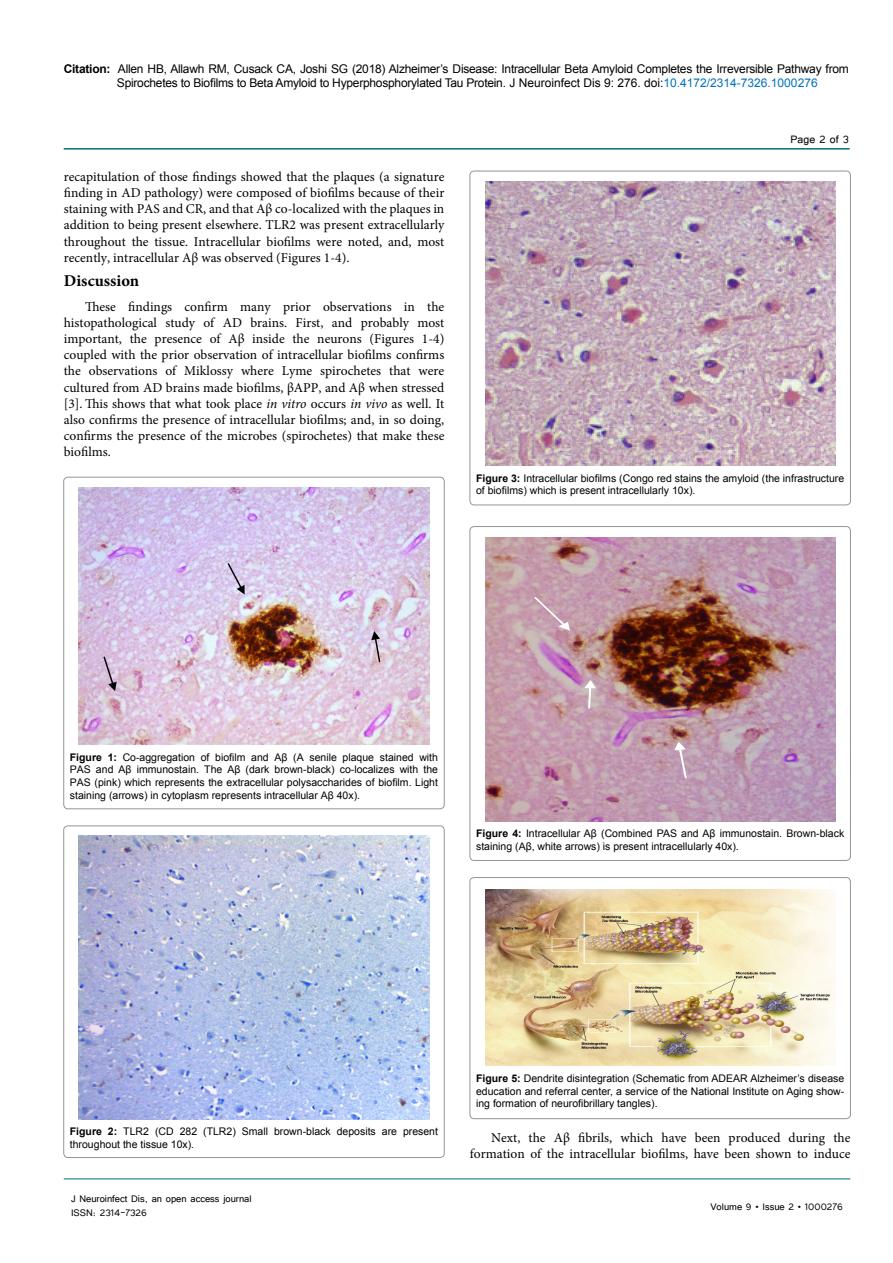
<style>
.page{position:relative;width:893px;height:1263px;background:#fff}
.page>*{position:absolute;margin:0;border:0;box-sizing:border-box;transform-origin:0 0}
.t1{font:700 16.5px "Minion Pro";color:#000}
.t2{font:13.5px/16.2px "Minion Pro";color:#000;text-align:justify}
.t3{font:13.5px "Tunga";color:#000}
.t4{font:12px/14.4px "Arial";letter-spacing:-.02em;color:#000}
.t5{font:12px/14.4px "Tunga";color:#000}
.t6{font:10.5px/12.6px "Arial";color:#000}
.s1{font-weight:700}
.s2{color:#0072bc}
.s3{font-style:italic}
</style>
<div class="page">
<hr style="left:64px;top:148px;width:786px;height:2px;background:#007071">
<hr style="left:64px;top:1179px;width:786px;height:1px;background:#007071">
<div style="left:64px;top:477px;width:380px;height:332px;border:1px solid #939598;border-radius:4px"></div>
<img style="left:79px;top:487px;width:350px;height:257px">
<svg style="left:371px;top:631px;width:10px;height:33px"></svg>
<svg style="left:102px;top:655px;width:15px;height:36px"></svg>
<svg style="left:226px;top:561px;width:19px;height:33px"></svg>
<div style="left:64px;top:826px;width:380px;height:331px;border:1px solid #939598;border-radius:4px"></div>
<img style="left:79px;top:835px;width:350px;height:284px">
<div style="left:470px;top:171px;width:380px;height:334px;border:1px solid #939598;border-radius:4px"></div>
<img style="left:485px;top:182px;width:350px;height:283px">
<div style="left:470px;top:526px;width:380px;height:334px;border:1px solid #939598;border-radius:4px"></div>
<img style="left:485px;top:537px;width:350px;height:284px">
<svg style="left:532px;top:595px;width:38px;height:36px"></svg>
<svg style="left:584px;top:680px;width:12px;height:30px"></svg>
<svg style="left:674px;top:742px;width:14px;height:38px"></svg>
<div style="left:470px;top:877px;width:380px;height:242px;border:1px solid #939598;border-radius:4px"></div>
<img style="left:485px;top:889px;width:350px;height:177px">
<p class="t4" style="left:117px;top:61px;width:733px;text-indent:-53px"><span class="s1">Citation:</span> Allen HB, Allawh RM, Cusack CA, Joshi SG (2018) Alzheimer’s Disease: Intracellular Beta Amyloid Completes the Irreversible Pathway from<br>Spirochetes to Biofilms to Beta Amyloid to Hyperphosphorylated Tau Protein. J Neuroinfect Dis 9: 276. doi:<span class="s2">10.4172/2314-7326.1000276</span></p>
<p class="t2" style="left:64px;top:168px;width:382px">recapitulation of those findings showed that the plaques (a signature finding in AD pathology) were composed of biofilms because of their staining with PAS and CR, and that Aβ co-localized with the plaques in addition to being present elsewhere. TLR2 was present extracellularly throughout the tissue. Intracellular biofilms were noted, and, most recently, intracellular Aβ was observed (Figures 1-4).</p>
<p class="t1" style="left:64px;top:269px;width:77px">Discussion</p>
<p class="t2" style="left:64px;top:298px;width:382px;text-indent:21px">These findings confirm many prior observations in the histopathological study of AD brains. First, and probably most important, the presence of Aβ inside the neurons (Figures 1-4) coupled with the prior observation of intracellular biofilms confirms the observations of Miklossy where Lyme spirochetes that were cultured from AD brains made biofilms, βAPP, and Aβ when stressed [3]. This shows that what took place <span class="s3">in vitro</span> occurs <span class="s3">in vivo</span> as well. It also confirms the presence of intracellular biofilms; and, in so doing, confirms the presence of the microbes (spirochetes) that make these biofilms.</p>
<p class="t3" style="left:791px;top:131px;width:60px">Page 2 of 3</p>
<p class="t6" style="left:476px;top:472px;width:370px"><span class="s1">Figure 3:</span> Intracellular biofilms (Congo red stains the amyloid (the infrastructure of biofilms) which is present intracellularly 10x).</p>
<p class="t6" style="left:70px;top:751px;width:370px;text-align:justify"><span class="s1">Figure 1:</span> Co-aggregation of biofilm and Aβ (A senile plaque stained with PAS and Aβ immunostain. The Aβ (dark brown-black) co-localizes with the PAS (pink) which represents the extracellular polysaccharides of biofilm. Light staining (arrows) in cytoplasm represents intracellular Aβ 40x).</p>
<p class="t6" style="left:476px;top:827px;width:370px"><span class="s1">Figure 4:</span> Intracellular Aβ (Combined PAS and Aβ immunostain. Brown-black staining (Aβ, white arrows) is present intracellularly 40x).</p>
<p class="t6" style="left:70px;top:1125px;width:370px"><span class="s1">Figure 2:</span> TLR2 (CD 282 (TLR2) Small brown-black deposits are present throughout the tissue 10x).</p>
<p class="t5" style="left:71px;top:1190px;width:182px">J Neuroinfect Dis, an open access journal<br>ISSN: 2314-7326</p>
<p class="t6" style="left:476px;top:1072px;width:370px;text-align:justify"><span class="s1">Figure 5:</span> Dendrite disintegration (Schematic from ADEAR Alzheimer’s disease education and referral center, a service of the National Institute on Aging show&shy;ing formation of neurofibrillary tangles).</p>
<p class="t2" style="left:470px;top:1129px;width:382px;text-align:right">Next, the Aβ fibrils, which have been produced during the formation of the intracellular biofilms, have been shown to induce</p>
<p class="t5" style="left:710px;top:1199px;width:134px">Volume 9 • Issue 2 • 1000276</p>
</div>
